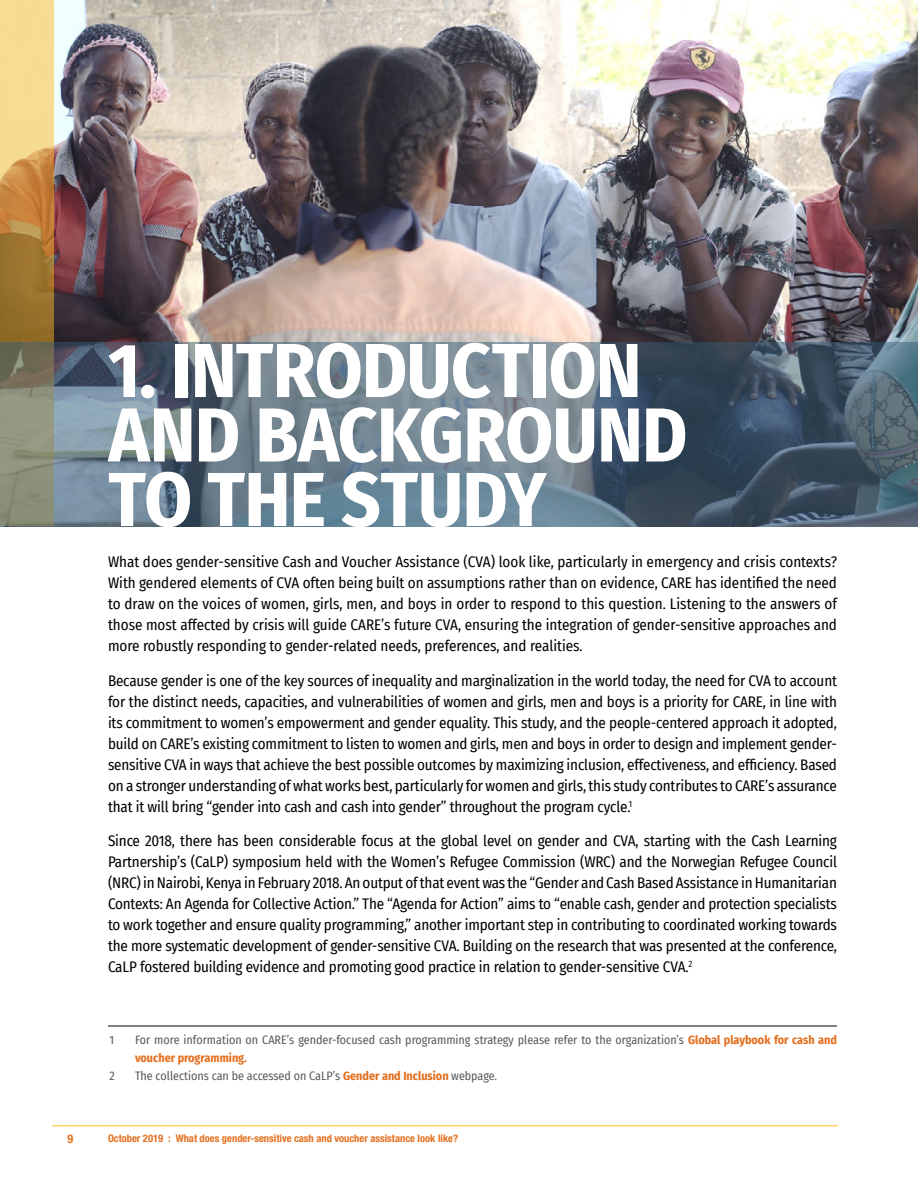
<style>
.page{position:relative;width:918px;height:1188px;background:#fff}
.page>*{position:absolute;margin:0;border:0;box-sizing:border-box;transform-origin:0 0}
.t1{font:700 76.5px/64.5px "Fira Sans Condensed";letter-spacing:-.01em;color:#fff}
.t2{font:15px/21px "Fira Sans Condensed";letter-spacing:-.01em;color:#000;text-align:justify}
.t3{font:12px/18px "Fira Sans Condensed";color:#58595b}
.t4{font:700 condensed 12px "Helvetica Neue LT Std";color:#e36f1e}
.t5{font:700 condensed 10.5px "Helvetica Neue LT Std";color:#e36f1e}
.s1{font-weight:700;color:#e36f1e}
</style>
<div class="page">
<img style="left:54px;top:0;width:864px;height:342px">
<svg style="left:0;top:0;width:54px;height:342px;background:#cea75f"></svg>
<svg style="left:0;top:342px;width:918px;height:184px;background:#5f717f"></svg>
<hr style="left:52px;top:1125px;width:786px;height:1px;background:#fdb924">
<hr style="left:108px;top:1026px;width:729px;height:1px;background:#000">
<h1 class="t1" style="left:108px;top:333px;width:581px">1. INTRODUCTION<br>AND BACKGROUND<br>TO THE STUDY</h1>
<p class="t2" style="left:108px;top:551px;width:731px">What does gender-sensitive Cash and Voucher Assistance (CVA) look like, particularly in emergency and crisis contexts?<br>With gendered elements of CVA often being built on assumptions rather than on evidence, CARE has identified the need to draw on the voices of women, girls, men, and boys in order to respond to this question. Listening to the answers of those most affected by crisis will guide CARE’s future CVA, ensuring the integration of gender-sensitive approaches and more robustly responding to gender-related needs, preferences, and realities.</p>
<p class="t2" style="left:108px;top:670px;width:731px">Because gender is one of the key sources of inequality and marginalization in the world today, the need for CVA to account for the distinct needs, capacities, and vulnerabilities of women and girls, men and boys is a priority for CARE, in line with its commitment to women’s empowerment and gender equality. This study, and the people-centered approach it adopted, build on CARE’s existing commitment to listen to women and girls, men and boys in order to design and implement gender&shy;sensitive CVA in ways that achieve the best possible outcomes by maximizing inclusion, effectiveness, and efficiency. Based on a stronger understanding of what works best, particularly for women and girls, this study contributes to CARE’s assurance that it will bring “gender into cash and cash into gender” throughout the program cycle.<sup>1</sup></p>
<p class="t2" style="left:108px;top:830px;width:731px">Since 2018, there has been considerable focus at the global level on gender and CVA, starting with the Cash Learning Partnership’s (CaLP) symposium held with the Women’s Refugee Commission (WRC) and the Norwegian Refugee Council (NRC) in Nairobi, Kenya in February 2018. An output of that event was the “Gender and Cash Based Assistance in Humanitarian Contexts: An Agenda for Collective Action.” The “Agenda for Action” aims to “enable cash, gender and protection specialists to work together and ensure quality programming,” another important step in contributing to coordinated working towards the more systematic development of gender-sensitive CVA. Building on the research that was presented at the conference, CaLP fostered building evidence and promoting good practice in relation to gender-sensitive CVA.<sup>2</sup></p>
<p class="t3" style="left:110px;top:1030px;width:6px">1</p>
<p class="t3" style="left:135px;top:1030px;width:704px">For more information on CARE’s gender-focused cash programming strategy please refer to the organization’s <span class="s1">Global playbook for cash and voucher programming.</span></p>
<p class="t3" style="left:110px;top:1066px;width:7px">2</p>
<p class="t3" style="left:135px;top:1066px;width:364px">The collections can be accessed on CaLP’s <span class="s1">Gender and Inclusion</span> webpage.</p>
<p class="t4" style="left:68px;top:1132px;width:7px">9</p>
<p class="t5" style="left:108px;top:1132px;width:352px">October 2019 : What does gender-sensitive cash and voucher assistance look like?</p>
</div>
